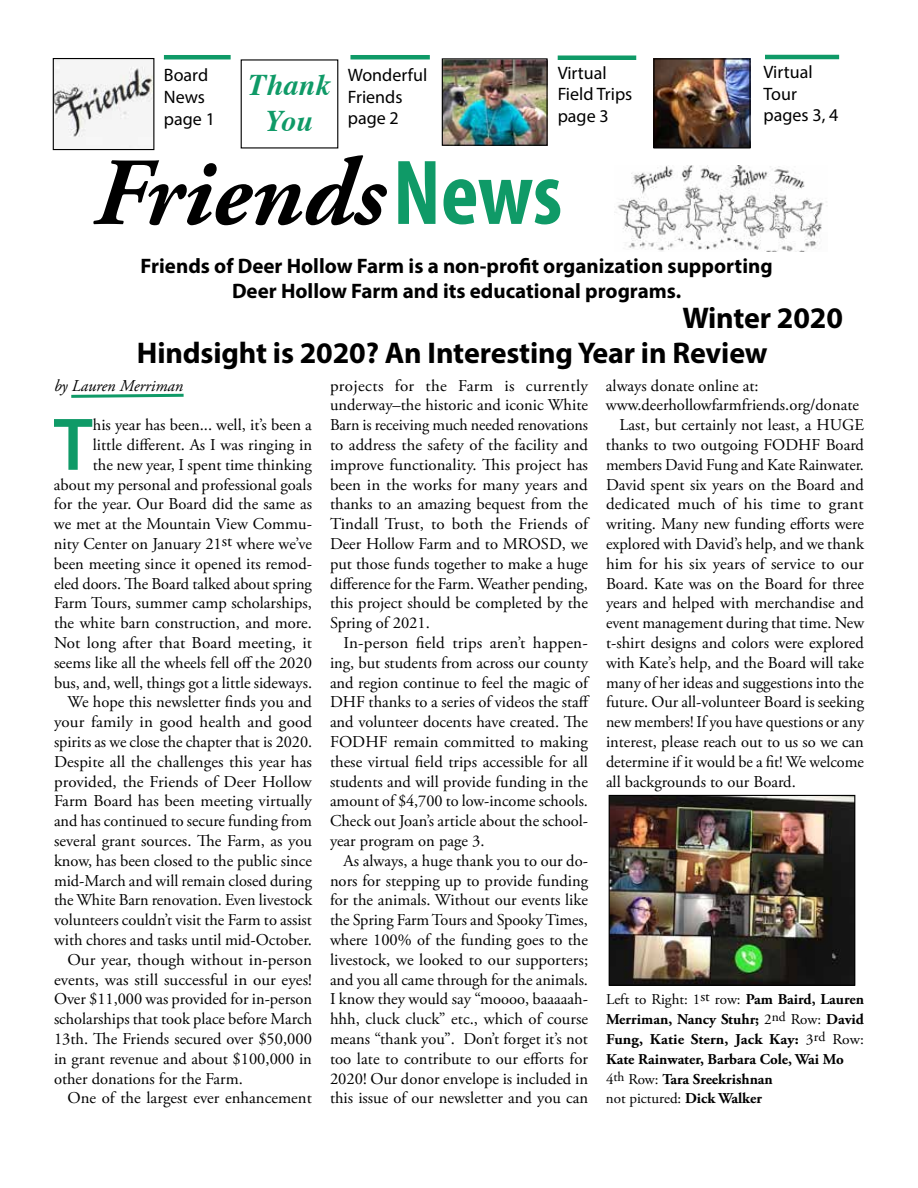
<style>
.page{position:relative;width:918px;height:1188px;background:#fff}
.page>*{position:absolute;margin:0;border:0;box-sizing:border-box;transform-origin:0 0}
.t1{font:italic 700 96px "Adobe Garamond Pro";color:#000}
.t2{font:600 75.3px "Myriad Pro";color:#0f9a67}
.t3{font:700 30px/34.7px "Myriad Pro";letter-spacing:-.005em;color:#000}
.t4{font:italic 700 30px/36px "Times";color:#0f9a67;text-align:center}
.t5{font:700 21px/25.2px "Myriad Pro";color:#000;text-align:center}
.t6{font:18px/21.6px "Myriad Pro";color:#000}
.t7{font:16.5px/19.8px "Adobe Garamond Pro";color:#000;text-align:justify}
.t8{font:italic 16.5px "Adobe Garamond Pro";color:#000}
.t9{font:700 15px/19.8px "Adobe Garamond Pro";color:#000}
.s1{font-family:"Myriad Pro";font-style:normal;font-stretch:condensed;font-size:93px;color:#0f9a67}
.s2{font-family:"Myriad Pro";font-style:normal;font-stretch:condensed;font-size:90px;color:#0f9a67}
.s3{font-weight:400}
</style>
<div class="page">
<img style="left:55px;top:60px;width:97px;height:88px">
<div style="left:53px;top:58px;width:101px;height:92px;border:1px solid #000"></div>
<div style="left:241px;top:59px;width:97px;height:89px;border:1px solid #000"></div>
<img style="left:655px;top:60px;width:94px;height:86px">
<div style="left:653px;top:58px;width:98px;height:90px;border:1px solid #000"></div>
<img style="left:444px;top:60px;width:102px;height:84px">
<div style="left:442px;top:58px;width:106px;height:88px;border:1px solid #000"></div>
<img style="left:615px;top:165px;width:212px;height:86px">
<img style="left:611px;top:797px;width:242px;height:187px">
<div style="left:609px;top:795px;width:246px;height:191px;border:1px solid #000"></div>
<hr style="left:350px;top:55px;width:80px;height:4px;background:#0f9a67">
<hr style="left:765px;top:55px;width:74px;height:4px;background:#0f9a67">
<hr style="left:558px;top:56px;width:78px;height:4px;background:#0f9a67">
<hr style="left:164px;top:55px;width:67px;height:4px;background:#0f9a67">
<svg style="left:71px;top:393px;width:113px;height:5px"></svg>
<p class="t6" style="left:164px;top:64px;width:53px">Board<br>News page 1</p>
<p class="t6" style="left:348px;top:64px;width:81px">Wonderful<br>Friends page 2</p>
<p class="t6" style="left:558px;top:62px;width:76px">Virtual<br>Field Trips page 3</p>
<p class="t6" style="left:764px;top:61px;width:76px">Virtual<br>Tour pages 3, 4</p>
<h3 class="t4" style="left:249px;top:64px;width:83px">Thank<br>You</h3>
<h1 class="t1" style="left:93px;top:138px;width:470px">Friends<span class="s1">N</span><span class="s2">ews</span></h1>
<p class="t5" style="left:141px;top:253px;width:634px">Friends of Deer Hollow Farm is a non-profit organization supporting<br>Deer Hollow Farm and its educational programs.</p>
<h3 class="t3" style="left:137px;top:300px;width:708px;text-indent:546px">Winter 2020<br>Hindsight is 2020? An Interesting Year in Review</h3>
<p class="t8" style="left:54px;top:375px;width:130px">by Lauren Merriman</p>
<h2 class="t2" style="left:53px;top:397px;width:41px">T</h2>
<p class="t7" style="left:93px;top:416px;width:221px">his year has been... well, it’s been a</p>
<p class="t7" style="left:330px;top:376px;width:260px">projects for the Farm is currently underway–the historic and iconic White Barn is receiving much needed renovations to address the safety of the facility and improve functionality. This project has been in the works for many years and thanks to an amazing bequest from the Tindall Trust, to both the Friends of Deer Hollow Farm and to MROSD, we put those funds together to make a huge difference for the Farm. Weather pending, this project should be completed by the Spring of 2021.</p>
<p class="t7" style="left:330px;top:633px;width:261px;text-indent:14px">In-person field trips aren’t happen&shy;ing, but students from across our county and region continue to feel the magic of DHF thanks to a series of videos the staff and volunteer docents have created. The FODHF remain committed to making these virtual field trips accessible for all students and will provide funding in the amount of $4,700 to low-income schools.<br>Check out Joan’s article about the school&shy;year program on page 3.</p>
<p class="t7" style="left:330px;top:851px;width:260px;text-indent:13px">As always, a huge thank you to our do&shy;nors for stepping up to provide funding for the animals. Without our events like the Spring Farm Tours and Spooky Times, where 100% of the funding goes to the livestock, we looked to our supporters; and you all came through for the animals.<br>I know they would say “moooo, baaaaah&shy;hhh, cluck cluck” etc., which of course means “thank you”. Don’t forget it’s not too late to contribute to our efforts for 2020! Our donor envelope is included in this issue of our newsletter and you can</p>
<p class="t7" style="left:606px;top:376px;width:154px">always donate online at:</p>
<p class="t7" style="left:606px;top:396px;width:254px">www.deerhollowfarmfriends.org/donate</p>
<p class="t7" style="left:619px;top:416px;width:246px">Last, but certainly not least, a HUGE</p>
<p class="t7" style="left:606px;top:435px;width:259px">thanks to two outgoing FODHF Board</p>
<p class="t7" style="left:606px;top:455px;width:259px">members David Fung and Kate Rainwater.</p>
<p class="t7" style="left:606px;top:475px;width:260px">David spent six years on the Board and</p>
<p class="t7" style="left:606px;top:495px;width:259px">dedicated much of his time to grant</p>
<p class="t7" style="left:606px;top:515px;width:259px">writing. Many new funding efforts were</p>
<p class="t7" style="left:606px;top:534px;width:260px">explored with David’s help, and we thank</p>
<p class="t7" style="left:606px;top:554px;width:259px">him for his six years of service to our</p>
<p class="t7" style="left:606px;top:574px;width:260px">Board. Kate was on the Board for three</p>
<p class="t7" style="left:606px;top:594px;width:260px">years and helped with merchandise and</p>
<p class="t7" style="left:606px;top:614px;width:260px">event management during that time. New</p>
<p class="t7" style="left:606px;top:633px;width:259px">t-shirt designs and colors were explored</p>
<p class="t7" style="left:606px;top:653px;width:260px">with Kate’s help, and the Board will take</p>
<p class="t7" style="left:606px;top:673px;width:259px">many of her ideas and suggestions into the</p>
<p class="t7" style="left:606px;top:693px;width:260px">future. Our all-volunteer Board is seeking</p>
<p class="t7" style="left:606px;top:713px;width:260px">new members! If you have questions or any</p>
<p class="t7" style="left:606px;top:732px;width:259px">interest, please reach out to us so we can</p>
<p class="t7" style="left:606px;top:752px;width:259px">determine if it would be a fit! We welcome</p>
<p class="t7" style="left:606px;top:772px;width:191px">all backgrounds to our Board.</p>
<p class="t7" style="left:93px;top:435px;width:221px">little different. As I was ringing in</p>
<p class="t7" style="left:93px;top:455px;width:221px">the new year, I spent time thinking</p>
<p class="t7" style="left:54px;top:475px;width:260px">about my personal and professional goals</p>
<p class="t7" style="left:54px;top:495px;width:260px">for the year. Our Board did the same as</p>
<p class="t7" style="left:54px;top:515px;width:259px">we met at the Mountain View Commu-</p>
<p class="t7" style="left:54px;top:534px;width:260px">nity Center on January 21st where we’ve</p>
<p class="t7" style="left:54px;top:554px;width:260px">been meeting since it opened its remod-</p>
<p class="t7" style="left:54px;top:574px;width:259px">eled doors. The Board talked about spring</p>
<p class="t7" style="left:54px;top:594px;width:259px">Farm Tours, summer camp scholarships,</p>
<p class="t7" style="left:54px;top:614px;width:260px">the white barn construction, and more.</p>
<p class="t7" style="left:54px;top:633px;width:260px">Not long after that Board meeting, it</p>
<p class="t7" style="left:54px;top:653px;width:260px">seems like all the wheels fell off the 2020</p>
<p class="t7" style="left:54px;top:673px;width:260px">bus, and, well, things got a little sideways.</p>
<p class="t7" style="left:68px;top:693px;width:246px">We hope this newsletter finds you and</p>
<p class="t7" style="left:54px;top:713px;width:260px">your family in good health and good</p>
<p class="t7" style="left:54px;top:732px;width:260px">spirits as we close the chapter that is 2020.</p>
<p class="t7" style="left:54px;top:752px;width:260px">Despite all the challenges this year has</p>
<p class="t7" style="left:54px;top:772px;width:259px">provided, the Friends of Deer Hollow</p>
<p class="t7" style="left:54px;top:792px;width:259px">Farm Board has been meeting virtually</p>
<p class="t7" style="left:54px;top:812px;width:259px">and has continued to secure funding from</p>
<p class="t7" style="left:54px;top:831px;width:260px">several grant sources. The Farm, as you</p>
<p class="t7" style="left:54px;top:851px;width:260px">know, has been closed to the public since</p>
<p class="t7" style="left:54px;top:871px;width:259px">mid-March and will remain closed during</p>
<p class="t7" style="left:54px;top:891px;width:260px">the White Barn renovation. Even livestock</p>
<p class="t7" style="left:54px;top:911px;width:259px">volunteers couldn’t visit the Farm to assist</p>
<p class="t7" style="left:54px;top:930px;width:260px">with chores and tasks until mid-October.</p>
<p class="t7" style="left:68px;top:950px;width:246px">Our year, though without in-person</p>
<p class="t7" style="left:54px;top:970px;width:260px">events, was still successful in our eyes!</p>
<p class="t7" style="left:54px;top:990px;width:260px">Over $11,000 was provided for in-person</p>
<p class="t7" style="left:54px;top:1010px;width:260px">scholarships that took place before March</p>
<p class="t7" style="left:54px;top:1029px;width:260px">13th. The Friends secured over $50,000</p>
<p class="t7" style="left:54px;top:1049px;width:259px">in grant revenue and about $100,000 in</p>
<p class="t7" style="left:54px;top:1069px;width:190px">other donations for the Farm.</p>
<p class="t7" style="left:68px;top:1089px;width:246px">One of the largest ever enhancement</p>
<p class="t9" style="left:606px;top:990px;width:260px"><span class="s3">Left to Right: 1</span><sup>st</sup> <span class="s3">row:</span> Pam Baird, Lauren Merriman, Nancy Stuhr; <span class="s3">2</span><sup>nd</sup> <span class="s3">Row:</span> David Fung, Katie Stern, Jack Kay: <span class="s3">3</span><sup>rd</sup> <span class="s3">Row:<br></span>Kate Rainwater, Barbara Cole, Wai Mo <span class="s3">4</span><sup>th</sup> <span class="s3">Row:</span> Tara Sreekrishnan<br><span class="s3">not pictured:</span> Dick Walker</p>
</div>
